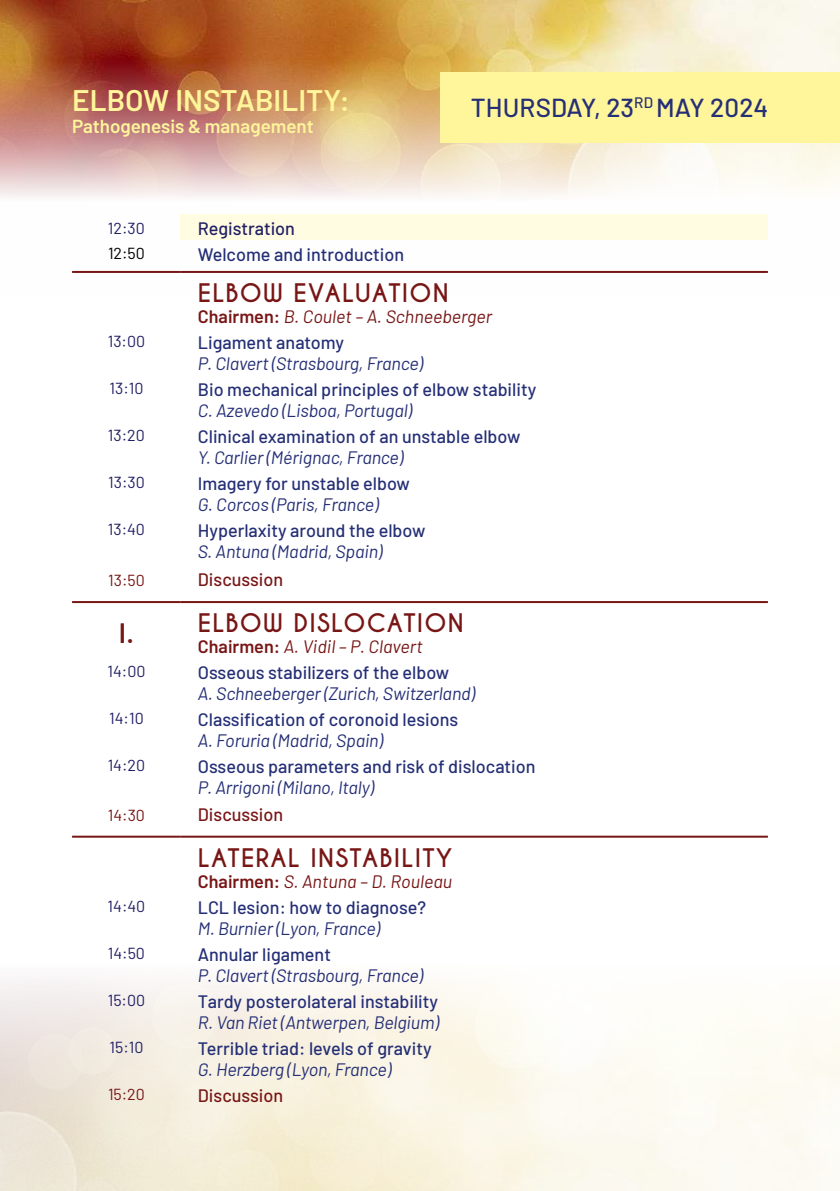
<style>
.page{position:relative;width:840px;height:1191px;background:#fff}
.page>*{position:absolute;margin:0;border:0;box-sizing:border-box;transform-origin:0 0}
.t1{font:600 29.8px "Barlow";color:#fff59b}
.t2{font:500 26px "Barlow";letter-spacing:.005em;color:#252f76}
.t3{font:700 24px "Caviar Dreams";letter-spacing:.05em;color:#781616}
.t4{font:600 18.8px "Barlow";color:#fff59b}
.t5{font:500 18px "Barlow";color:#252f76}
.t6{font:italic 18px "Barlow";letter-spacing:-.01em;color:#252f76}
.t7{font:italic 18px "Barlow";color:#781616}
.t8{font:500 18px "Barlow";color:#781616}
.t9{font:500 18px "Barlow";color:#222065}
.t10{font:16px "Barlow";color:#222065}
.t11{font:16px "Barlow";color:#781616}
.t12{font:16px "Barlow";color:#000}
.s1{font-weight:600;font-style:normal}
.s2{font-family:"Barlow";font-weight:600;font-size:28px}
</style>
<div class="page">
<img style="left:0;top:0;width:839px;height:273px">
<div style="left:181px;top:214px;width:586px;height:26px;background:#fffce1"></div>
<svg style="left:181px;top:603px;width:586px;height:1px"></svg>
<hr style="left:72px;top:601px;width:109px;height:2px;background:#781616">
<hr style="left:181px;top:601px;width:586px;height:2px;background:#781616">
<hr style="left:72px;top:835px;width:109px;height:2px;background:#781616">
<hr style="left:181px;top:835px;width:586px;height:2px;background:#781616">
<hr style="left:72px;top:271px;width:109px;height:2px;background:#781616">
<hr style="left:181px;top:271px;width:586px;height:2px;background:#781616">
<div style="left:440px;top:72px;width:399px;height:71px;background:#fff59b"></div>
<h1 class="t1" style="left:72px;top:79px;width:279px">ELBOW INSTABILITY:</h1>
<p class="t4" style="left:72px;top:113px;width:243px">Pathogenesis &amp; management</p>
<h2 class="t2" style="left:470px;top:88px;width:299px">THURSDAY, 23<sup>RD</sup> MAY 2024</h2>
<p class="t10" style="left:108px;top:217px;width:38px">12:30</p>
<p class="t9" style="left:198px;top:216px;width:99px">Registration</p>
<p class="t12" style="left:108px;top:242px;width:38px">12:50</p>
<p class="t5" style="left:198px;top:242px;width:208px">Welcome and introduction</p>
<h3 class="t3" style="left:198px;top:278px;width:252px">ELBOW EVALUATION</h3>
<p class="t7" style="left:198px;top:303px;width:296px"><span class="s1">Chairmen:</span> B. Coulet – A. Schneeberger</p>
<p class="t10" style="left:108px;top:330px;width:39px">13:00</p>
<p class="t5" style="left:198px;top:329px;width:148px">Ligament anatomy</p>
<p class="t6" style="left:198px;top:350px;width:227px">P. Clavert (Strasbourg, France)</p>
<p class="t10" style="left:109px;top:376px;width:35px">13:10</p>
<p class="t5" style="left:198px;top:376px;width:340px">Bio mechanical principles of elbow stability</p>
<p class="t6" style="left:198px;top:397px;width:215px">C. Azevedo (Lisboa, Portugal)</p>
<p class="t10" style="left:108px;top:423px;width:38px">13:20</p>
<p class="t5" style="left:198px;top:423px;width:324px">Clinical examination of an unstable elbow</p>
<p class="t6" style="left:198px;top:444px;width:207px">Y. Carlier (Mérignac, France)</p>
<p class="t10" style="left:108px;top:470px;width:38px">13:30</p>
<p class="t5" style="left:198px;top:470px;width:213px">Imagery for unstable elbow</p>
<p class="t6" style="left:198px;top:491px;width:182px">G. Corcos (Paris, France)</p>
<p class="t10" style="left:108px;top:517px;width:39px">13:40</p>
<p class="t5" style="left:198px;top:517px;width:229px">Hyperlaxity around the elbow</p>
<p class="t6" style="left:198px;top:538px;width:186px">S. Antuna (Madrid, Spain)</p>
<p class="t11" style="left:108px;top:569px;width:38px">13:50</p>
<p class="t8" style="left:198px;top:566px;width:87px">Discussion</p>
<h3 class="t3" style="left:119px;top:608px;width:346px"><span class="s2">I.</span> ELBOW DISLOCATION</h3>
<p class="t7" style="left:198px;top:633px;width:226px"><span class="s1">Chairmen:</span> A. Vidil – P. Clavert</p>
<p class="t10" style="left:107px;top:660px;width:39px">14:00</p>
<p class="t5" style="left:198px;top:659px;width:253px">Osseous stabilizers of the elbow</p>
<p class="t6" style="left:198px;top:680px;width:278px">A. Schneeberger (Zurich, Switzerland)</p>
<p class="t10" style="left:109px;top:706px;width:36px">14:10</p>
<p class="t5" style="left:198px;top:706px;width:262px">Classification of coronoid lesions</p>
<p class="t6" style="left:198px;top:727px;width:187px">A. Foruria (Madrid, Spain)</p>
<p class="t10" style="left:108px;top:753px;width:39px">14:20</p>
<p class="t5" style="left:198px;top:753px;width:339px">Osseous parameters and risk of dislocation</p>
<p class="t6" style="left:198px;top:774px;width:178px">P. Arrigoni (Milano, Italy)</p>
<p class="t11" style="left:108px;top:803px;width:39px">14:30</p>
<p class="t8" style="left:198px;top:801px;width:87px">Discussion</p>
<h3 class="t3" style="left:198px;top:843px;width:256px">LATERAL INSTABILITY</h3>
<p class="t7" style="left:198px;top:868px;width:256px"><span class="s1">Chairmen:</span> S. Antuna – D. Rouleau</p>
<p class="t10" style="left:107px;top:894px;width:39px">14:40</p>
<p class="t5" style="left:198px;top:894px;width:230px">LCL lesion: how to diagnose?</p>
<p class="t6" style="left:198px;top:915px;width:184px">M. Burnier (Lyon, France)</p>
<p class="t10" style="left:108px;top:941px;width:39px">14:50</p>
<p class="t5" style="left:198px;top:941px;width:135px">Annular ligament</p>
<p class="t6" style="left:198px;top:962px;width:227px">P. Clavert (Strasbourg, France)</p>
<p class="t10" style="left:108px;top:988px;width:39px">15:00</p>
<p class="t5" style="left:198px;top:988px;width:242px">Tardy posterolateral instability</p>
<p class="t6" style="left:198px;top:1009px;width:242px">R. Van Riet (Antwerpen, Belgium)</p>
<p class="t10" style="left:109px;top:1035px;width:35px">15:10</p>
<p class="t5" style="left:198px;top:1035px;width:235px">Terrible triad: levels of gravity</p>
<p class="t6" style="left:198px;top:1056px;width:195px">G. Herzberg (Lyon, France)</p>
<p class="t11" style="left:108px;top:1082px;width:38px">15:20</p>
<p class="t8" style="left:198px;top:1082px;width:87px">Discussion</p>
</div>
